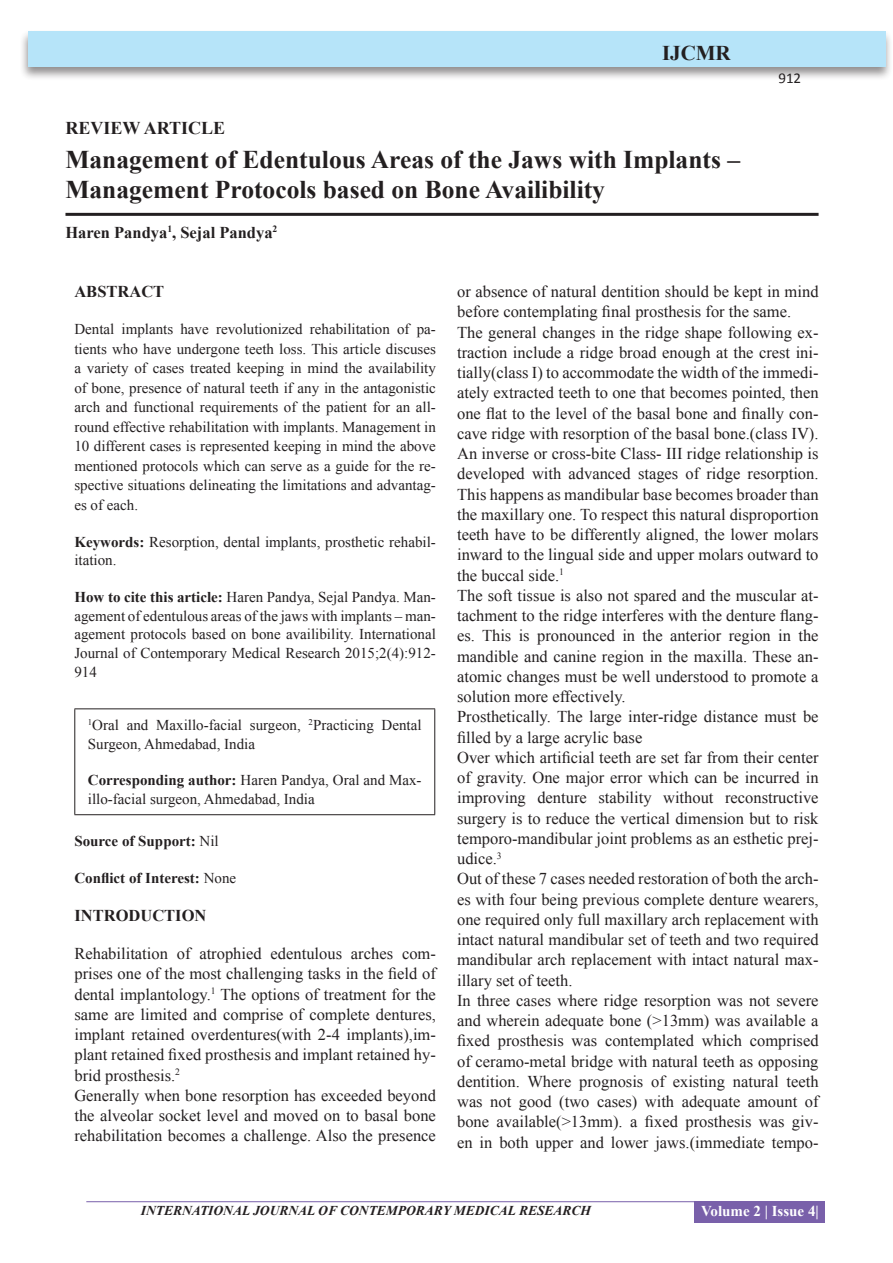
<style>
.page{position:relative;width:893px;height:1263px;background:#fff}
.page>*{position:absolute;margin:0;border:0;box-sizing:border-box;transform-origin:0 0}
.A_Title_New{font:700 25.5px/30px "Times New Roman";color:#231f20}
.t1{font:700 21px "Times New Roman";color:#231f20}
.AT_new{font:700 18px "Times New Roman";color:#231f20}
.TX_New{font:16.5px/20.2px "Times New Roman";color:#231f20;text-align:justify}
.AU-New{font:700 16.5px "Times New Roman";color:#231f20}
.H1_New{font:700 16.5px "Times New Roman";color:#231f20}
.ABS_new{font:700 16.5px "Times New Roman";color:#231f20}
.ABS_TEXT_New{font:15px/19.5px "Times New Roman";color:#231f20;text-align:justify}
.HTC_new{font:15px/18.8px "Times New Roman";color:#231f20;text-align:justify}
.Corresponding{font:15px/18.8px "Times New Roman";color:#231f20}
.Affi_New{font:15px/18.8px "Times New Roman";color:#231f20}
.Keyword_New{font:15px/18.8px "Times New Roman";color:#231f20}
.COI_New{font:700 15px "Times New Roman";color:#231f20}
.SOS_New{font:700 15px "Times New Roman";color:#231f20}
.t2{font:700 15px "Times New Roman";color:#fff}
.t3{font:15px "Calibri";color:#231f20}
.t4{font:italic 700 13.5px "Times New Roman";color:#231f20}
.s1{font-weight:700}
.s2{font-weight:400}
</style>
<div class="page">
<div style="left:19px;top:29px;width:874px;height:52px;background:#231f20;opacity:.5"></div>
<div style="left:28px;top:31px;width:857px;height:35px;background:#b6e4f9"></div>
<hr style="left:86px;top:1201px;width:610px;height:1px;background:#7960aa">
<div style="left:695px;top:1201px;width:130px;height:22px;background:#7960aa"></div>
<hr style="left:65px;top:213px;width:754px;height:3px;background:#231f20">
<hr style="left:74px;top:708px;width:361px;height:1px;background:#231f20">
<hr style="left:74px;top:709px;width:1px;height:105px;background:#231f20">
<hr style="left:434px;top:709px;width:1px;height:105px;background:#231f20">
<hr style="left:74px;top:814px;width:361px;height:1px;background:#231f20">
<p class="t1" style="left:662px;top:39px;width:70px">IJCMR</p>
<p class="AT_new" style="left:65px;top:115px;width:161px">REVIEW ARTICLE</p>
<p class="A_Title_New" style="left:65px;top:144px;width:676px">Management of Edentulous Areas of the Jaws with Implants –<br>Management Protocols based on Bone Availibility</p>
<p class="AU-New" style="left:65px;top:221px;width:213px">Haren Pandya<sup>1</sup>, Sejal Pandya<sup>2</sup></p>
<p class="t3" style="left:778px;top:69px;width:24px">912</p>
<p class="ABS_new" style="left:74px;top:280px;width:91px">ABSTRACT</p>
<p class="ABS_TEXT_New" style="left:74px;top:319px;width:363px">Dental implants have revolutionized rehabilitation of pa&shy;tients who have undergone teeth loss. This article discuses a variety of cases treated keeping in mind the availability of bone, presence of natural teeth if any in the antagonistic arch and functional requirements of the patient for an all&shy;round effective rehabilitation with implants. Management in 10 different cases is represented keeping in mind the above mentioned protocols which can serve as a guide for the re&shy;spective situations delineating the limitations and advantag&shy;es of each.</p>
<p class="Keyword_New" style="left:74px;top:532px;width:363px"><span class="s1">Keywords:</span> Resorption, dental implants, prosthetic rehabil&shy;itation.</p>
<p class="HTC_new" style="left:74px;top:587px;width:363px"><span class="s1">How to cite this article:</span> Haren Pandya, Sejal Pandya. Man&shy;agement of edentulous areas of the jaws with implants – man&shy;agement protocols based on bone availibility. International Journal of Contemporary Medical Research 2015;2(4):912- 914</p>
<p class="Affi_New" style="left:88px;top:715px;width:335px"><sup>1</sup>Oral and Maxillo-facial surgeon, <sup>2</sup>Practicing Dental<br>Surgeon, Ahmedabad, India</p>
<p class="Corresponding" style="left:88px;top:771px;width:335px"><span class="s1">Corresponding author:</span> Haren Pandya, Oral and Max&shy;illo-facial surgeon, Ahmedabad, India</p>
<p class="SOS_New" style="left:74px;top:830px;width:146px">Source of Support: <span class="s2">Nil</span></p>
<p class="COI_New" style="left:74px;top:867px;width:163px">Conflict of Interest: <span class="s2">None</span></p>
<p class="H1_New" style="left:74px;top:904px;width:133px">INTRODUCTION</p>
<p class="TX_New" style="left:74px;top:943px;width:363px">Rehabilitation of atrophied edentulous arches com&shy;prises one of the most challenging tasks in the field of dental implantology.<sup>1</sup> The options of treatment for the same are limited and comprise of complete dentures, implant retained overdentures(with 2-4 implants),im&shy;plant retained fixed prosthesis and implant retained hy&shy;brid prosthesis.<sup>2</sup></p>
<p class="TX_New" style="left:74px;top:1085px;width:363px">Generally when bone resorption has exceeded beyond the alveolar socket level and moved on to basal bone rehabilitation becomes a challenge. Also the presence</p>
<p class="TX_New" style="left:457px;top:281px;width:363px">or absence of natural dentition should be kept in mind before contemplating final prosthesis for the same.</p>
<p class="TX_New" style="left:457px;top:322px;width:363px">The general changes in the ridge shape following ex&shy;traction include a ridge broad enough at the crest ini&shy;tially(class I) to accommodate the width of the immedi&shy;ately extracted teeth to one that becomes pointed, then one flat to the level of the basal bone and finally con&shy;cave ridge with resorption of the basal bone.(class IV).<br>An inverse or cross-bite Class- III ridge relationship is developed with advanced stages of ridge resorption.<br>This happens as mandibular base becomes broader than the maxillary one. To respect this natural disproportion teeth have to be differently aligned, the lower molars inward to the lingual side and upper molars outward to the buccal side.<sup>1</sup></p>
<p class="TX_New" style="left:457px;top:585px;width:363px">The soft tissue is also not spared and the muscular at&shy;tachment to the ridge interferes with the denture flang&shy;es. This is pronounced in the anterior region in the mandible and canine region in the maxilla. These an&shy;atomic changes must be well understood to promote a solution more effectively.</p>
<p class="TX_New" style="left:457px;top:706px;width:363px">Prosthetically. The large inter-ridge distance must be filled by a large acrylic base</p>
<p class="TX_New" style="left:457px;top:747px;width:363px">Over which artificial teeth are set far from their center of gravity. One major error which can be incurred in improving denture stability without reconstructive surgery is to reduce the vertical dimension but to risk temporo-mandibular joint problems as an esthetic prej&shy;udice.<sup>3</sup></p>
<p class="TX_New" style="left:457px;top:868px;width:363px">Out of these 7 cases needed restoration of both the arch&shy;es with four being previous complete denture wearers, one required only full maxillary arch replacement with intact natural mandibular set of teeth and two required mandibular arch replacement with intact natural max&shy;illary set of teeth.</p>
<p class="TX_New" style="left:457px;top:990px;width:363px">In three cases where ridge resorption was not severe and wherein adequate bone (&gt;13mm) was available a fixed prosthesis was contemplated which comprised of ceramo-metal bridge with natural teeth as opposing dentition. Where prognosis of existing natural teeth was not good (two cases) with adequate amount of bone available(&gt;13mm). a fixed prosthesis was giv&shy;en in both upper and lower jaws.(immediate tempo-</p>
<p class="t4" style="left:141px;top:1201px;width:452px">INTERNATIONAL JOURNAL OF CONTEMPORARY MEDICAL RESEARCH</p>
<p class="t2" style="left:701px;top:1201px;width:119px">Volume 2 | Issue 4|</p>
</div>
